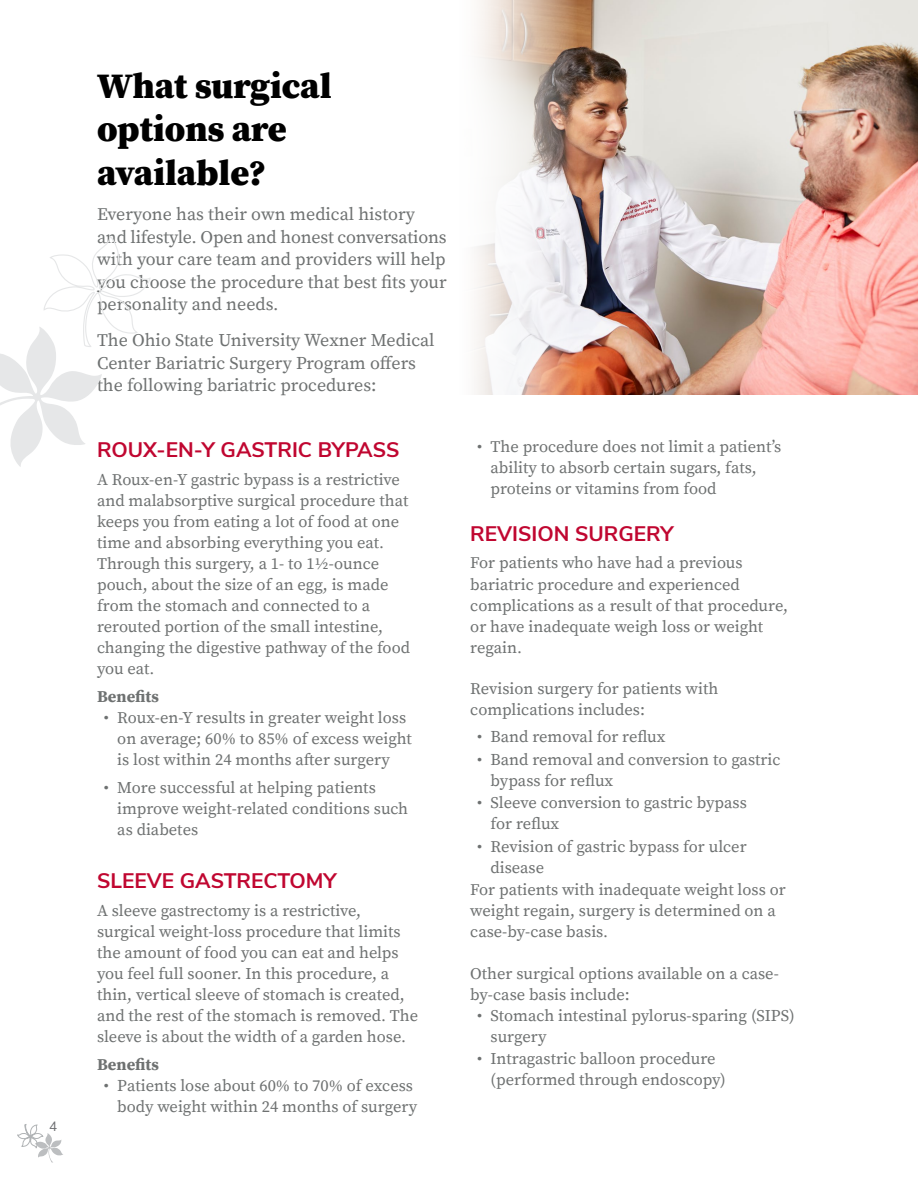
<style>
.page{position:relative;width:918px;height:1188px;background:#fff}
.page>*{position:absolute;margin:0;border:0;box-sizing:border-box;transform-origin:0 0}
.t1{font:900 36px/43.2px "Buckeye Serif 2";color:#000}
.t2{font:700 21px "Buckeye Sans 2";color:#c00630}
.body1{font:18px/22.5px "Buckeye Serif 2 Regular 2";color:#6e7171}
.body1-2{font:18px/22.5px "Buckeye Serif 2";color:#6e7171}
.Body2{font:16.5px/21px "Buckeye Serif 2 Regular 2";color:#6e7171}
.bulleted_list{font:16.5px/21px "Buckeye Serif 2 Regular 2";color:#6e7171}
.bulleted_list-2{font:16.5px/21px "Buckeye Serif 2";color:#6e7171}
.Body2-2{font:16.5px/21px "Buckeye Serif 2";color:#6e7171}
.t3{font:700 16.5px "Buckeye Serif 2";color:#6e7171}
.t4{font:13.5px "Buckeye Sans 2";color:#6d6e71}
.s1{font-family:"Buckeye Serif 2"}
.s2{font-family:"Buckeye Serif 2 Regular 2"}
</style>
<div class="page">
<svg style="left:17px;top:1124px;width:46px;height:39px"></svg>
<img style="left:577px;top:0;width:341px;height:395px">
<svg style="left:476px;top:0;width:101px;height:395px"></svg>
<svg style="left:0;top:236px;width:151px;height:231px"></svg>
<p class="t4" style="left:49px;top:1118px;width:10px">4</p>
<h1 class="t1" style="left:97px;top:66px;width:236px">What surgical options are available?</h1>
<p class="body1" style="left:97px;top:204px;width:351px">Everyone has their own medical history and lifestyle. Open and honest conversations with your care team and providers will help <span class="s1">you choose the procedure that best fits your </span>personality and needs.</p>
<p class="body1-2" style="left:97px;top:330px;width:339px">The Ohio State University Wexner Medical<br>Center Bariatric Surgery Program offers <span class="s2">the following bariatric procedures:</span></p>
<h2 class="t2" style="left:97px;top:437px;width:304px">ROUX-EN-Y GASTRIC BYPASS</h2>
<p class="Body2" style="left:97px;top:470px;width:315px"><span class="s1">A Roux-en-Y gastric bypass is a restrictive </span>and malabsorptive surgical procedure that keeps you from eating a lot of food at one time and absorbing everything you eat.<br><span class="s1">Through this surgery, a 1- to 1½-ounce </span>pouch, about the size of an egg, is made from the stomach and connected to a rerouted portion of the small intestine, changing the digestive pathway of the food you eat.</p>
<h3 class="t3" style="left:97px;top:687px;width:64px">Benefits</h3>
<p class="bulleted_list-2" style="left:117px;top:707px;width:296px;text-indent:-14px"><span class="s2">•</span> Roux-en-Y results in greater weight loss <span class="s2">on average; 60% to 85% of excess weight </span>is lost within 24 months after surgery</p>
<p class="bulleted_list" style="left:117px;top:777px;width:292px;text-indent:-14px">• More successful at helping patients <span class="s1">improve weight-related conditions such </span>as diabetes</p>
<h2 class="t2" style="left:97px;top:868px;width:241px">SLEEVE GASTRECTOMY</h2>
<p class="Body2" style="left:97px;top:901px;width:323px">A sleeve gastrectomy is a restrictive, <span class="s1">surgical weight-loss procedure that limits </span>the amount of food you can eat and helps you feel full sooner. In this procedure, a thin, vertical sleeve of stomach is created, and the rest of the stomach is removed. The sleeve is about the width of a garden hose.</p>
<h3 class="t3" style="left:97px;top:1055px;width:64px">Benefits</h3>
<p class="bulleted_list" style="left:104px;top:1075px;width:315px;text-align:right">• Patients lose about 60% to 70% of excess body weight within 24 months of surgery</p>
<p class="bulleted_list" style="left:491px;top:437px;width:292px;text-indent:-14px">• The procedure does not limit a patient’s ability to absorb certain sugars, fats, proteins or vitamins from food</p>
<h2 class="t2" style="left:470px;top:520px;width:205px">REVISION SURGERY</h2>
<p class="Body2" style="left:470px;top:553px;width:319px">For patients who have had a previous bariatric procedure and experienced complications as a result of that procedure, or have inadequate weigh loss or weight regain.</p>
<p class="Body2" style="left:470px;top:678px;width:250px">Revision surgery for patients with complications includes:</p>
<p class="bulleted_list-2" style="left:477px;top:727px;width:190px"><span class="s2">•</span> Band removal for reflux</p>
<p class="bulleted_list" style="left:491px;top:750px;width:291px;text-indent:-14px">• Band removal and conversion to gastric <span class="s1">bypass for reflux</span></p>
<p class="bulleted_list-2" style="left:491px;top:793px;width:258px;text-indent:-14px"><span class="s2">•</span> Sleeve conversion to gastric bypass for reflux</p>
<p class="bulleted_list" style="left:491px;top:836px;width:258px;text-indent:-14px">• Revision of gastric bypass for ulcer disease</p>
<p class="Body2" style="left:470px;top:880px;width:317px">For patients with inadequate weight loss or weight regain, surgery is determined on a <span class="s1">case-by-case basis.</span></p>
<p class="Body2-2" style="left:470px;top:964px;width:310px">Other surgical options available on a case&shy;by-case basis include:</p>
<p class="bulleted_list-2" style="left:491px;top:1006px;width:306px;text-indent:-14px"><span class="s2">•</span> Stomach intestinal pylorus-sparing (SIPS) <span class="s2">surgery</span></p>
<p class="bulleted_list" style="left:491px;top:1049px;width:237px;text-indent:-14px">• Intragastric balloon procedure (performed through endoscopy)</p>
</div>
